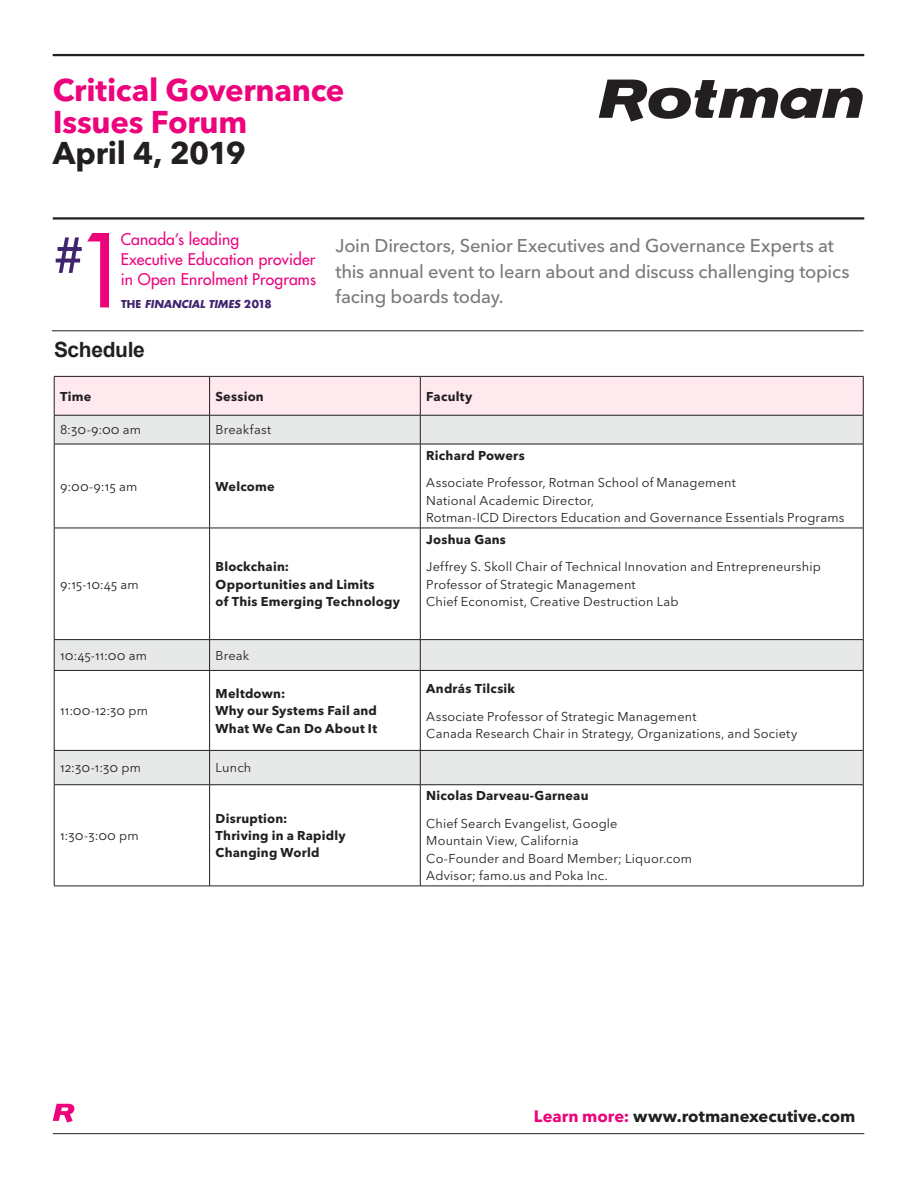
<style>
.page{position:relative;width:918px;height:1188px;background:#fff}
.page>*{position:absolute;margin:0;border:0;box-sizing:border-box;transform-origin:0 0}
.t1{font:700 31.2px/31.2px "Avenir Next LT Pro";letter-spacing:-.01em;color:#ed037c}
.t2{font:700 31.2px "Avenir Next LT Pro";letter-spacing:-.01em;color:#231f20}
.heading_1{font:700 21px "Arial";letter-spacing:-.015em;color:#231f20}
.t3{font:500 18.3px/25.5px "Avenir Next LT Pro";letter-spacing:-.015em;color:#77797b}
.t4{font:700 16.5px "Avenir Next LT Pro";color:#231f20}
.t5{font:500 15.75px/19.6px "Futura Std";letter-spacing:.01em;color:#ed037c}
.body{font:12.75px/17.2px "Avenir Next LT Pro";letter-spacing:.01em;color:#231f20}
.body-2{font:700 12.75px/17.2px "Avenir Next LT Pro";letter-spacing:.02em;color:#231f20}
.t6{font:italic 700 10.65px "Futura Std";color:#40246e}
.s1{font-style:normal}
.s2{color:#ed037c}
</style>
<div class="page">
<hr style="left:53px;top:217px;width:811px;height:3px;background:#231f20">
<hr style="left:53px;top:1133px;width:811px;height:1px;background:#231f20">
<hr style="left:53px;top:54px;width:811px;height:2px;background:#231f20">
<svg style="left:599px;top:80px;width:264px;height:42px"></svg>
<svg style="left:53px;top:1104px;width:21px;height:19px"></svg>
<hr style="left:52px;top:330px;width:812px;height:1px;background:#231f20">
<svg style="left:56px;top:233px;width:53px;height:74px"></svg>
<svg style="left:55px;top:445px;width:808px;height:339px"></svg>
<svg style="left:54px;top:376px;width:810px;height:68px;background:#ebe0e3"></svg>
<hr style="left:54px;top:444px;width:156px;height:1px;background:#231f20">
<hr style="left:54px;top:444px;width:1px;height:84px;background:#231f20">
<hr style="left:210px;top:444px;width:210px;height:1px;background:#231f20">
<hr style="left:209px;top:444px;width:1px;height:84px;background:#231f20">
<hr style="left:420px;top:444px;width:443px;height:1px;background:#231f20">
<hr style="left:420px;top:444px;width:1px;height:84px;background:#231f20">
<hr style="left:863px;top:444px;width:1px;height:84px;background:#231f20">
<hr style="left:54px;top:528px;width:156px;height:1px;background:#231f20">
<hr style="left:54px;top:528px;width:1px;height:111px;background:#231f20">
<hr style="left:210px;top:528px;width:210px;height:1px;background:#231f20">
<hr style="left:209px;top:528px;width:1px;height:111px;background:#231f20">
<hr style="left:420px;top:528px;width:443px;height:1px;background:#231f20">
<hr style="left:420px;top:528px;width:1px;height:111px;background:#231f20">
<hr style="left:863px;top:528px;width:1px;height:111px;background:#231f20">
<hr style="left:54px;top:639px;width:156px;height:1px;background:#231f20">
<hr style="left:54px;top:640px;width:1px;height:30px;background:#231f20">
<hr style="left:210px;top:639px;width:210px;height:1px;background:#231f20">
<hr style="left:209px;top:640px;width:1px;height:30px;background:#231f20">
<hr style="left:420px;top:639px;width:443px;height:1px;background:#231f20">
<hr style="left:420px;top:640px;width:1px;height:30px;background:#231f20">
<hr style="left:863px;top:640px;width:1px;height:30px;background:#231f20">
<hr style="left:54px;top:670px;width:156px;height:1px;background:#231f20">
<hr style="left:54px;top:671px;width:1px;height:79px;background:#231f20">
<hr style="left:210px;top:670px;width:210px;height:1px;background:#231f20">
<hr style="left:209px;top:671px;width:1px;height:79px;background:#231f20">
<hr style="left:420px;top:670px;width:443px;height:1px;background:#231f20">
<hr style="left:420px;top:671px;width:1px;height:79px;background:#231f20">
<hr style="left:863px;top:671px;width:1px;height:79px;background:#231f20">
<hr style="left:54px;top:750px;width:156px;height:1px;background:#231f20">
<hr style="left:54px;top:751px;width:1px;height:34px;background:#231f20">
<hr style="left:210px;top:750px;width:210px;height:1px;background:#231f20">
<hr style="left:209px;top:751px;width:1px;height:34px;background:#231f20">
<hr style="left:420px;top:750px;width:443px;height:1px;background:#231f20">
<hr style="left:420px;top:751px;width:1px;height:34px;background:#231f20">
<hr style="left:863px;top:751px;width:1px;height:34px;background:#231f20">
<hr style="left:54px;top:784px;width:156px;height:1px;background:#231f20">
<hr style="left:54px;top:785px;width:1px;height:101px;background:#231f20">
<hr style="left:210px;top:784px;width:210px;height:1px;background:#231f20">
<hr style="left:209px;top:785px;width:1px;height:101px;background:#231f20">
<hr style="left:420px;top:784px;width:443px;height:1px;background:#231f20">
<hr style="left:420px;top:785px;width:1px;height:101px;background:#231f20">
<hr style="left:863px;top:785px;width:1px;height:101px;background:#231f20">
<hr style="left:54px;top:886px;width:156px;height:1px;background:#231f20">
<hr style="left:210px;top:886px;width:210px;height:1px;background:#231f20">
<hr style="left:420px;top:886px;width:443px;height:1px;background:#231f20">
<p class="t1" style="left:53px;top:75px;width:293px">Critical Governance<br>Issues Forum</p>
<p class="t2" style="left:53px;top:134px;width:195px">April 4, 2019</p>
<p class="t5" style="left:121px;top:230px;width:197px">Canada’s leading<br>Executive Education provider in Open Enrolment Programs</p>
<p class="t6" style="left:121px;top:297px;width:152px"><span class="s1">THE</span> FINANCIAL TIMES <span class="s1">2018</span></p>
<p class="heading_1" style="left:54px;top:335px;width:92px">Schedule</p>
<p class="body-2" style="left:60px;top:387px;width:33px">Time</p>
<p class="body-2" style="left:216px;top:387px;width:50px">Session</p>
<p class="body-2" style="left:426px;top:387px;width:48px">Faculty</p>
<p class="body" style="left:60px;top:421px;width:82px">8:30-9:00 am</p>
<p class="body" style="left:216px;top:421px;width:57px">Breakfast</p>
<p class="t3" style="left:335px;top:233px;width:516px">Join Directors, Senior Executives and Governance Experts at this annual event to learn about and discuss challenging topics facing boards today.</p>
<p class="body" style="left:60px;top:478px;width:79px">9:00-9:15 am</p>
<p class="body-2" style="left:216px;top:478px;width:61px">Welcome</p>
<p class="body" style="left:60px;top:576px;width:80px">9:15-10:45 am</p>
<p class="body-2" style="left:216px;top:558px;width:186px">Blockchain:<br>Opportunities and Limits<br>of This Emerging Technology</p>
<p class="body" style="left:60px;top:647px;width:88px">10:45-11:00 am</p>
<p class="body" style="left:216px;top:647px;width:35px">Break</p>
<p class="body" style="left:60px;top:702px;width:89px">11:00-12:30 pm</p>
<p class="body-2" style="left:216px;top:685px;width:163px">Meltdown:<br>Why our Systems Fail and<br>What We Can Do About It</p>
<p class="body" style="left:60px;top:759px;width:82px">12:30-1:30 pm</p>
<p class="body" style="left:216px;top:759px;width:37px">Lunch</p>
<p class="body" style="left:60px;top:827px;width:80px">1:30-3:00 pm</p>
<p class="body-2" style="left:216px;top:810px;width:132px">Disruption:<br>Thriving in a Rapidly<br>Changing World</p>
<p class="body-2" style="left:426px;top:447px;width:100px">Richard Powers</p>
<p class="body" style="left:426px;top:474px;width:420px">Associate Professor, Rotman School of Management<br>National Academic Director,<br>Rotman-ICD Directors Education and Governance Essentials Programs</p>
<p class="body-2" style="left:426px;top:530px;width:81px">Joshua Gans</p>
<p class="body" style="left:426px;top:558px;width:396px">Jeffrey S. Skoll Chair of Technical Innovation and Entrepreneurship<br>Professor of Strategic Management<br>Chief Economist, Creative Destruction Lab</p>
<p class="body-2" style="left:426px;top:680px;width:90px">András Tilcsik</p>
<p class="body" style="left:426px;top:707px;width:372px">Associate Professor of Strategic Management<br>Canada Research Chair in Strategy, Organizations, and Society</p>
<p class="body-2" style="left:426px;top:787px;width:164px">Nicolas Darveau-Garneau</p>
<p class="body" style="left:426px;top:815px;width:267px">Chief Search Evangelist, Google<br>Mountain View, California<br>Co-Founder and Board Member; Liquor.com Advisor; famo.us and Poka Inc.</p>
<p class="t4" style="left:534px;top:1106px;width:323px"><span class="s2">Learn more:</span> www.rotmanexecutive.com</p>
</div>
